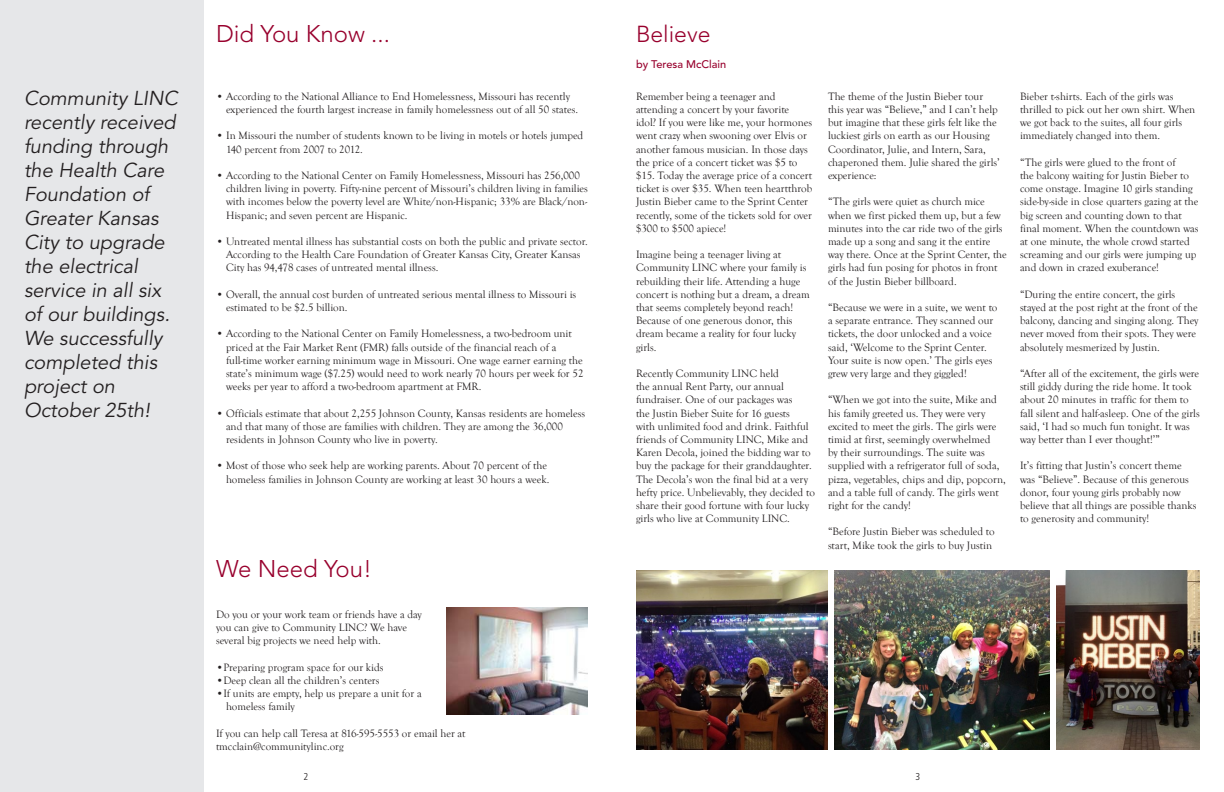
<style>
.page{position:relative;width:1224px;height:792px;background:#fff}
.page>*{position:absolute;margin:0;border:0;box-sizing:border-box;transform-origin:0 0}
.t1{font:300 24px "Avenir";color:#98012d}
.t2{font:300 23px "Avenir";color:#98012d}
.Body_Text{font:italic 20px/24px "Avenir";color:#231f20}
.Body_Text-2{font:11px/13.2px "Goudy Old Style T";color:#231f20}
.Bulleted_List{font:11px/13.2px "Goudy Old Style T";color:#231f20}
.Byline{font:500 11px "Avenir";color:#98012d}
.t3{font:300 condensed 10px "Frutiger";color:#231f20}
</style>
<div class="page">
<div style="left:0;top:0;width:204px;height:792px;background:#e6e7e9"></div>
<img style="left:636px;top:570px;width:192px;height:180px">
<img style="left:1056px;top:570px;width:144px;height:180px">
<img style="left:834px;top:570px;width:216px;height:180px">
<img style="left:446px;top:608px;width:142px;height:106px">
<p class="Body_Text" style="left:24px;top:87px;width:155px">Community LINC recently received funding through the Health Care<br>Foundation of<br>Greater Kansas<br>City to upgrade the electrical service in all six of our buildings.<br>We successfully completed this project on<br>October 25th!</p>
<p class="t1" style="left:216px;top:20px;width:175px">Did You Know ...</p>
<p class="t2" style="left:636px;top:21px;width:76px">Believe</p>
<p class="Bulleted_List" style="left:226px;top:90px;width:354px;text-indent:-10px">• According to the National Alliance to End Homelessness, Missouri has recently experienced the fourth largest increase in family homelessness out of all 50 states.</p>
<p class="Bulleted_List" style="left:226px;top:129px;width:359px;text-indent:-10px">• In Missouri the number of students known to be living in motels or hotels jumped<br>140 percent from 2007 to 2012.</p>
<p class="Bulleted_List" style="left:226px;top:169px;width:363px;text-indent:-10px">• According to the National Center on Family Homelessness, Missouri has 256,000 children living in poverty. Fifty-nine percent of Missouri’s children living in families with incomes below the poverty level are White/non-Hispanic; 33% are Black/non-Hispanic; and seven percent are Hispanic.</p>
<p class="Bulleted_List" style="left:226px;top:235px;width:363px;text-indent:-10px">• Untreated mental illness has substantial costs on both the public and private sector.<br>According to the Health Care Foundation of Greater Kansas City, Greater Kansas<br>City has 94,478 cases of untreated mental illness.</p>
<p class="Bulleted_List" style="left:226px;top:288px;width:352px;text-indent:-10px">• Overall, the annual cost burden of untreated serious mental illness to Missouri is estimated to be $2.5 billion.</p>
<p class="Bulleted_List" style="left:226px;top:327px;width:359px;text-indent:-10px">• According to the National Center on Family Homelessness, a two-bedroom unit priced at the Fair Market Rent (FMR) falls outside of the financial reach of a full-time worker earning minimum wage in Missouri. One wage earner earning the state’s minimum wage ($7.25) would need to work nearly 70 hours per week for 52 weeks per year to afford a two-bedroom apartment at FMR.</p>
<p class="Bulleted_List" style="left:226px;top:407px;width:361px;text-indent:-10px">• Officials estimate that about 2,255 Johnson County, Kansas residents are homeless and that many of those are families with children. They are among the 36,000 residents in Johnson County who live in poverty.</p>
<p class="Bulleted_List" style="left:216px;top:459px;width:335px;text-align:right">• Most of those who seek help are working parents. About 70 percent of the homeless families in Johnson County are working at least 30 hours a week.</p>
<p class="t1" style="left:216px;top:555px;width:158px">We Need You!</p>
<p class="Body_Text-2" style="left:216px;top:608px;width:207px">Do you or your work team or friends have a day you can give to Community LINC? We have several big projects we need help with.</p>
<p class="Bulleted_List" style="left:216px;top:661px;width:169px">•Preparing program space for our kids</p>
<p class="Bulleted_List" style="left:216px;top:674px;width:165px">•Deep clean all the children’s centers</p>
<p class="Bulleted_List" style="left:226px;top:687px;width:197px;text-indent:-10px">•If units are empty, help us prepare a unit for a homeless family</p>
<p class="Body_Text-2" style="left:216px;top:727px;width:251px">If you can help call Teresa at 816-595-5553 or email her at tmcclain@communitylinc.org</p>
<p class="Byline" style="left:636px;top:58px;width:92px">by Teresa McClain</p>
<p class="Body_Text-2" style="left:636px;top:90px;width:178px">Remember being a teenager and attending a concert by your favorite<br>idol? If you were like me, your hormones went crazy when swooning over Elvis or another famous musician. In those days the price of a concert ticket was $5 to $15. Today the average price of a concert ticket is over $35. When teen heartthrob Justin Bieber came to the Sprint Center recently, some of the tickets sold for over $300 to $500 apiece!</p>
<p class="Body_Text-2" style="left:636px;top:248px;width:175px">Imagine being a teenager living at<br>Community LINC where your family is rebuilding their life. Attending a huge concert is nothing but a dream, a dream that seems completely beyond reach!<br>Because of one generous donor, this dream became a reality for four lucky girls.</p>
<p class="Body_Text-2" style="left:636px;top:367px;width:180px">Recently Community LINC held<br>the annual Rent Party, our annual fundraiser. One of our packages was<br>the Justin Bieber Suite for 16 guests<br>with unlimited food and drink. Faithful friends of Community LINC, Mike and Karen Decola, joined the bidding war to buy the package for their granddaughter.<br>The Decola’s won the final bid at a very hefty price. Unbelievably, they decided to share their good fortune with four lucky girls who live at Community LINC.</p>
<p class="Body_Text-2" style="left:828px;top:90px;width:173px">The theme of the Justin Bieber tour this year was “Believe,” and I can’t help but imagine that these girls felt like the luckiest girls on earth as our Housing Coordinator, Julie, and Intern, Sara, chaperoned them. Julie shared the girls’ experience:</p>
<p class="Body_Text-2" style="left:828px;top:195px;width:180px">“The girls were quiet as church mice when we first picked them up, but a few minutes into the car ride two of the girls made up a song and sang it the entire way there. Once at the Sprint Center, the girls had fun posing for photos in front of the Justin Bieber billboard.</p>
<p class="Body_Text-2" style="left:828px;top:301px;width:171px">“Because we were in a suite, we went to a separate entrance. They scanned our tickets, the door unlocked and a voice said, ‘Welcome to the Sprint Center.<br>Your suite is now open.’ The girls eyes grew very large and they giggled!</p>
<p class="Body_Text-2" style="left:828px;top:393px;width:179px">“When we got into the suite, Mike and his family greeted us. They were very excited to meet the girls. The girls were timid at first, seemingly overwhelmed<br>by their surroundings. The suite was supplied with a refrigerator full of soda, pizza, vegetables, chips and dip, popcorn, and a table full of candy. The girls went right for the candy!</p>
<p class="Body_Text-2" style="left:828px;top:525px;width:168px">“Before Justin Bieber was scheduled to start, Mike took the girls to buy Justin</p>
<p class="t3" style="left:304px;top:771px;width:6px">2</p>
<p class="t3" style="left:916px;top:771px;width:6px">3</p>
<p class="Body_Text-2" style="left:1020px;top:90px;width:177px">Bieber t-shirts. Each of the girls was thrilled to pick out her own shirt. When we got back to the suites, all four girls immediately changed into them.</p>
<p class="Body_Text-2" style="left:1020px;top:156px;width:180px">“The girls were glued to the front of<br>the balcony waiting for Justin Bieber to come onstage. Imagine 10 girls standing side-by-side in close quarters gazing at the big screen and counting down to that final moment. When the countdown was at one minute, the whole crowd started screaming and our girls were jumping up and down in crazed exuberance!</p>
<p class="Body_Text-2" style="left:1020px;top:288px;width:180px">“During the entire concert, the girls stayed at the post right at the front of the balcony, dancing and singing along. They never moved from their spots. They were absolutely mesmerized by Justin.</p>
<p class="Body_Text-2" style="left:1020px;top:367px;width:181px">“After all of the excitement, the girls were still giddy during the ride home. It took about 20 minutes in traffic for them to fall silent and half-asleep. One of the girls said, ‘I had so much fun tonight. It was way better than I ever thought!’”</p>
<p class="Body_Text-2" style="left:1020px;top:459px;width:178px">It’s fitting that Justin’s concert theme was “Believe”. Because of this generous donor, four young girls probably now believe that all things are possible thanks to generosity and community!</p>
</div>
